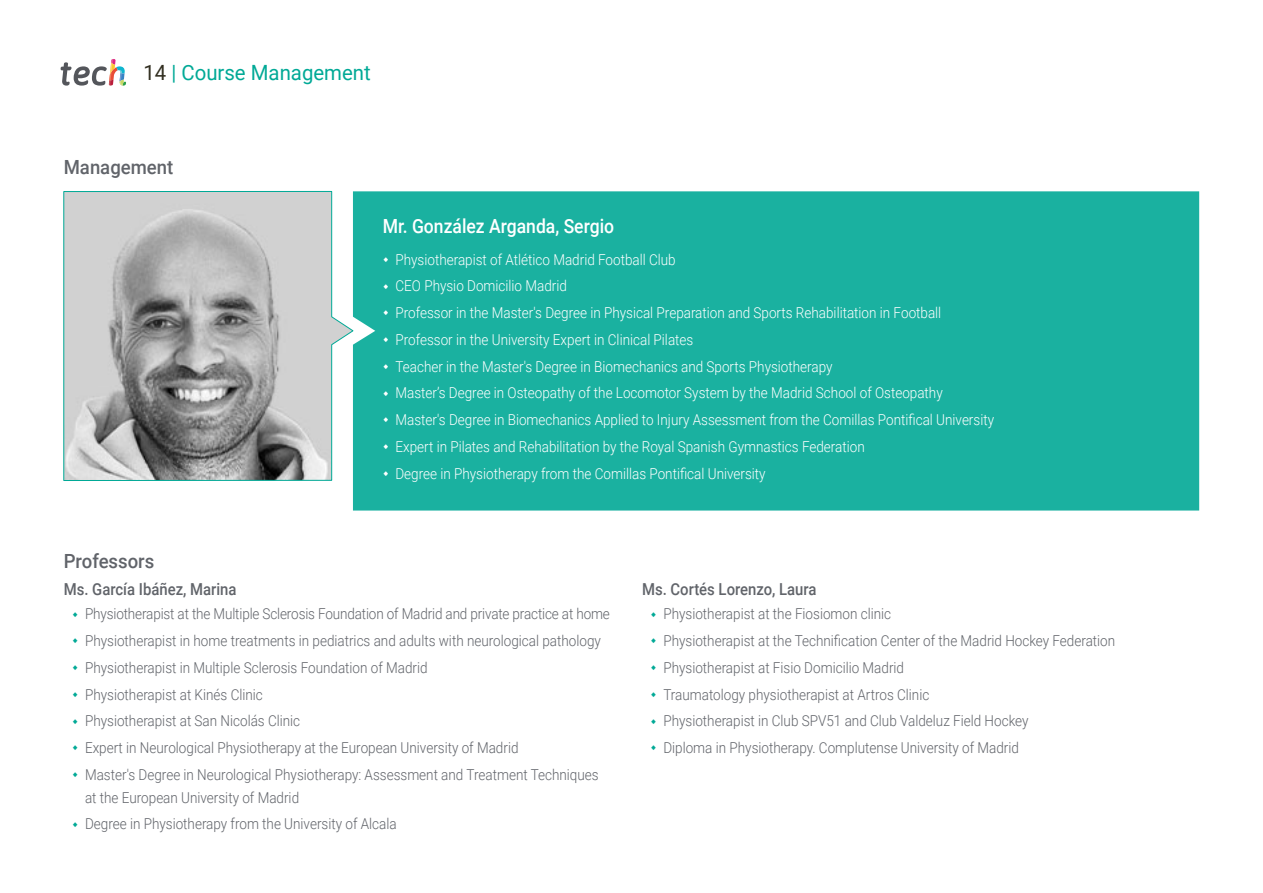
<style>
.page{position:relative;width:1263px;height:893px;background:#fff}
.page>*{position:absolute;margin:0;border:0;box-sizing:border-box;transform-origin:0 0}
.t1{font:21px "Roboto";color:#00a996}
.t2{font:500 19.5px "Roboto";color:#fff;scale:.9 1}
.t3{font:500 19.5px "Roboto";color:#61646a;scale:.95 1}
.t4{font:500 16.5px "Roboto";color:#61646a;scale:.9 1}
.t5{font:300 15px/26.7px "Roboto";color:#61646a;scale:.9 1}
.t6{font:300 15px/26.7px "Roboto";color:#fff;scale:.9 1}
.s1{color:#312e20}
</style>
<div class="page">
<svg style="left:61px;top:59px;width:65px;height:27px"></svg>
<div style="left:353px;top:191px;width:846px;height:320px;background:#1ab1a0"></div>
<svg style="left:63px;top:191px;width:291px;height:290px;background:#b4b6b6"></svg>
<svg style="left:384px;top:257px;width:4px;height:5px"></svg>
<svg style="left:384px;top:284px;width:4px;height:5px"></svg>
<svg style="left:384px;top:310px;width:4px;height:5px"></svg>
<svg style="left:384px;top:337px;width:4px;height:5px"></svg>
<svg style="left:384px;top:364px;width:4px;height:5px"></svg>
<svg style="left:384px;top:391px;width:4px;height:5px"></svg>
<svg style="left:384px;top:417px;width:4px;height:5px"></svg>
<svg style="left:384px;top:444px;width:4px;height:5px"></svg>
<svg style="left:384px;top:471px;width:4px;height:5px"></svg>
<h1 class="t1" style="left:144px;top:57px;width:229px"><span class="s1">14</span> | Course Management</h1>
<h2 class="t3" style="left:64px;top:154px;width:117px">Management</h2>
<h2 class="t2" style="left:383px;top:212px;width:259px">Mr. González Arganda, Sergio</h2>
<p class="t6" style="left:395px;top:245px;width:667px">Physiotherapist of Atlético Madrid Football Club<br>CEO Physio Domicilio Madrid<br>Professor in the Master's Degree in Physical Preparation and Sports Rehabilitation in Football Professor in the University Expert in Clinical Pilates<br>Teacher in the Master's Degree in Biomechanics and Sports Physiotherapy<br>Master’s Degree in Osteopathy of the Locomotor System by the Madrid School of Osteopathy Master's Degree in Biomechanics Applied to Injury Assessment from the Comillas Pontifical University Expert in Pilates and Rehabilitation by the Royal Spanish Gymnastics Federation<br>Degree in Physiotherapy from the Comillas Pontifical University</p>
<h2 class="t3" style="left:64px;top:547px;width:97px">Professors</h2>
<p class="t4" style="left:64px;top:577px;width:193px">Ms. García Ibáñez, Marina</p>
<p class="t5" style="left:85px;top:600px;width:585px">Physiotherapist at the Multiple Sclerosis Foundation of Madrid and private practice at home Physiotherapist in home treatments in pediatrics and adults with neurological pathology Physiotherapist in Multiple Sclerosis Foundation of Madrid<br>Physiotherapist at Kinés Clinic<br>Physiotherapist at San Nicolás Clinic<br>Expert in Neurological Physiotherapy at the European University of Madrid<br>Master's Degree in Neurological Physiotherapy: Assessment and Treatment Techniques</p>
<p class="t5" style="left:85px;top:783px;width:348px">at the European University of Madrid<br>Degree in Physiotherapy from the University of Alcala</p>
<p class="t4" style="left:642px;top:577px;width:195px">Ms. Cortés Lorenzo, Laura</p>
<p class="t5" style="left:663px;top:600px;width:504px">Physiotherapist at the Fiosiomon clinic<br>Physiotherapist at the Technification Center of the Madrid Hockey Federation Physiotherapist at Fisio Domicilio Madrid<br>Traumatology physiotherapist at Artros Clinic<br>Physiotherapist in Club SPV51 and Club Valdeluz Field Hockey<br>Diploma in Physiotherapy. Complutense University of Madrid</p>
</div>
